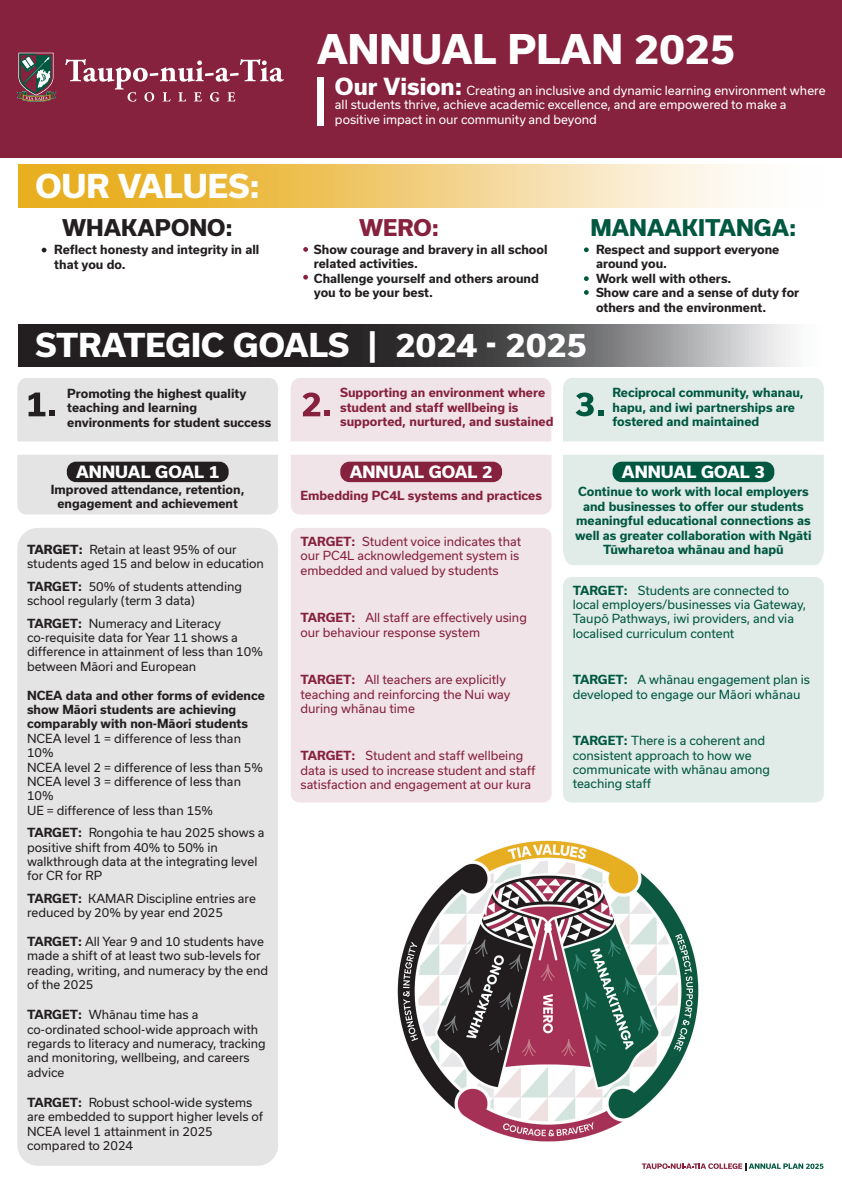
<style>
.page{position:relative;width:842px;height:1191px;background:#fff}
.page>*{position:absolute;margin:0;border:0;box-sizing:border-box;transform-origin:0 0}
.t1{font:800 39px "Usual";color:#fff}
.t2{font:800 31.4px "Usual";color:#fff}
.t3{font:800 22.5px "Usual";color:#fff}
.t4{font:800 22px "Usual";color:#005840}
.t5{font:800 22px "Usual";color:#231f20}
.t6{font:800 22px "Usual";color:#86213e}
.t7{font:800 16.2px "Usual";color:#fff}
.t8{font:12px/14.4px "Usual";color:#231f20}
.t9{font:700 12px/14.4px "Usual";color:#231f20}
.t10{font:12px/14.4px "Usual";color:#86213e}
.t11{font:12px/14.4px "Usual";color:#005840}
.t12{font:700 12px/14.4px "Usual";color:#005840;text-align:center}
.t13{font:12px/14.4px "Usual";color:#fff}
.t14{font:700 12px/14.4px "Usual";color:#86213e}
.s1{font-weight:800}
.s2{font-weight:700}
</style>
<div class="page">
<div style="left:291px;top:528px;width:261px;height:274px;background:#f0e4e8;border-radius:9px"></div>
<div style="left:291px;top:455px;width:261px;height:59px;background:#f0e4e8"></div>
<div style="left:340px;top:462px;width:162px;height:20px;background:#86213e;border-radius:9px"></div>
<div style="left:17px;top:528px;width:261px;height:637px;background:#e5e4e4;border-radius:21px"></div>
<div style="left:0;top:0;width:842px;height:158px;background:#86213e"></div>
<svg style="left:18px;top:165px;width:727px;height:42px;background:#f0cd78"></svg>
<svg style="left:18px;top:324px;width:775px;height:43px;background:#525051"></svg>
<svg style="left:642px;top:1163px;width:181px;height:7px"></svg>
<div style="left:563px;top:577px;width:261px;height:225px;background:#e1ebe8;border-radius:9px"></div>
<div style="left:563px;top:455px;width:261px;height:110px;background:#e1ebe8"></div>
<div style="left:612px;top:462px;width:162px;height:20px;background:#005840;border-radius:9px"></div>
<div style="left:17px;top:455px;width:261px;height:59px;background:#e5e4e4"></div>
<div style="left:67px;top:462px;width:162px;height:20px;background:#231f20;border-radius:9px"></div>
<div style="left:291px;top:378px;width:260px;height:63px;background:#f0e4e8"></div>
<div style="left:17px;top:378px;width:261px;height:63px;background:#e5e4e4"></div>
<div style="left:563px;top:378px;width:261px;height:63px;background:#e1ebe8"></div>
<div style="left:317px;top:77px;width:6px;height:49px;background:#fff"></div>
<svg style="left:42px;top:248px;width:4px;height:4px"></svg>
<svg style="left:584px;top:247px;width:5px;height:5px"></svg>
<svg style="left:584px;top:276px;width:5px;height:5px"></svg>
<svg style="left:584px;top:290px;width:5px;height:5px"></svg>
<svg style="left:303px;top:247px;width:5px;height:5px"></svg>
<svg style="left:303px;top:275px;width:5px;height:5px"></svg>
<svg style="left:17px;top:53px;width:40px;height:49px"></svg>
<svg style="left:65px;top:59px;width:219px;height:43px"></svg>
<img style="left:397px;top:840px;width:302px;height:302px">
<h2 class="t2" style="left:35px;top:168px;width:226px">OUR VALUES:</h2>
<h3 class="t5" style="left:62px;top:215px;width:172px">WHAKAPONO:</h3>
<h1 class="t1" style="left:317px;top:27px;width:420px">ANNUAL PLAN 2025</h1>
<h3 class="t3" style="left:335px;top:73px;width:129px">Our Vision:</h3>
<p class="t13" style="left:335px;top:83px;width:492px;text-indent:132px">Creating an inclusive and dynamic learning environment where all students thrive, achieve academic excellence, and are empowered to make a positive impact in our community and beyond</p>
<h3 class="t6" style="left:359px;top:214px;width:81px">WERO:</h3>
<h3 class="t4" style="left:590px;top:215px;width:208px">MANAAKITANGA:</h3>
<p class="t9" style="left:314px;top:242px;width:235px">Show courage and bravery in all school related activities.<br>Challenge yourself and others around you to be your best.</p>
<p class="t9" style="left:54px;top:242px;width:206px;line-height:15px">Reflect honesty and integrity in all that you do.</p>
<p class="t9" style="left:596px;top:242px;width:205px">Respect and support everyone around you.<br>Work well with others.<br>Show care and a sense of duty for others and the environment.</p>
<h2 class="t2" style="left:35px;top:327px;width:553px">STRATEGIC GOALS | 2024 - 2025</h2>
<p class="t14" style="left:340px;top:385px;width:215px">Supporting an environment where student and staff wellbeing is supported, nurtured, and sustained</p>
<p class="t9" style="left:67px;top:386px;width:205px">Promoting the highest quality teaching and learning environments for student success</p>
<p class="t12" style="left:612px;top:385px;width:193px;text-align:left">Reciprocal community, whanau, hapu, and iwi partnerships are fostered and maintained</p>
<h3 class="t7" style="left:76px;top:462px;width:145px">ANNUAL GOAL 1</h3>
<p class="t9" style="left:51px;top:483px;width:195px;line-height:14px;text-align:center">Improved attendance, retention, engagement and achievement</p>
<p class="t8" style="left:27px;top:542px;width:238px"><span class="s1">TARGET:</span> Retain at least 95% of our students aged 15 and below in education</p>
<p class="t8" style="left:27px;top:579px;width:216px"><span class="s2">TARGET:</span> 50% of students attending school regularly (term 3 data)</p>
<p class="t8" style="left:27px;top:616px;width:237px"><span class="s2">TARGET:</span> Numeracy and Literacy co-requisite data for Year 11 shows a difference in attainment of less than 10% between Māori and European</p>
<p class="t9" style="left:27px;top:688px;width:239px">NCEA data and other forms of evidence show Māori students are achieving comparably with non-Māori students</p>
<p class="t8" style="left:27px;top:731px;width:237px">NCEA level 1 = difference of less than<br>10%<br>NCEA level 2 = difference of less than 5%<br>NCEA level 3 = difference of less than<br>10%<br>UE = difference of less than 15%</p>
<p class="t8" style="left:27px;top:825px;width:239px"><span class="s2">TARGET:</span> Rongohia te hau 2025 shows a positive shift from 40% to 50% in walkthrough data at the integrating level for CR for RP</p>
<p class="t8" style="left:27px;top:891px;width:230px"><span class="s2">TARGET:</span> KAMAR Discipline entries are reduced by 20% by year end 2025</p>
<p class="t8" style="left:27px;top:934px;width:243px"><span class="s2">TARGET:</span> All Year 9 and 10 students have made a shift of at least two sub-levels for reading, writing, and numeracy by the end of the 2025</p>
<p class="t8" style="left:27px;top:1007px;width:240px"><span class="s2">TARGET:</span> Whānau time has a co-ordinated school-wide approach with regards to literacy and numeracy, tracking and monitoring, wellbeing, and careers advice</p>
<p class="t8" style="left:27px;top:1095px;width:238px"><span class="s2">TARGET:</span> Robust school-wide systems are embedded to support higher levels of<br>NCEA level 1 attainment in 2025 compared to 2024</p>
<h3 class="t7" style="left:350px;top:462px;width:145px">ANNUAL GOAL 2</h3>
<p class="t14" style="left:300px;top:488px;width:243px">Embedding PC4L systems and practices</p>
<p class="t10" style="left:300px;top:534px;width:222px"><span class="s2">TARGET:</span> Student voice indicates that our PC4L acknowledgement system is embedded and valued by students</p>
<p class="t10" style="left:300px;top:610px;width:228px"><span class="s2">TARGET:</span> All staff are effectively using our behaviour response system</p>
<p class="t10" style="left:300px;top:672px;width:211px"><span class="s2">TARGET:</span> All teachers are explicitly teaching and reinforcing the Nui way during whānau time</p>
<p class="t10" style="left:300px;top:748px;width:237px"><span class="s2">TARGET:</span> Student and staff wellbeing data is used to increase student and staff satisfaction and engagement at our kura</p>
<h3 class="t7" style="left:622px;top:462px;width:145px">ANNUAL GOAL 3</h3>
<p class="t12" style="left:575px;top:484px;width:238px">Continue to work with local employers and businesses to offer our students meaningful educational connections as well as greater collaboration with Ngāti Tūwharetoa whānau and hapū</p>
<p class="t11" style="left:573px;top:583px;width:235px"><span class="s2">TARGET:</span> Students are connected to local employers/businesses via Gateway, Taupō Pathways, iwi providers, and via localised curriculum content</p>
<p class="t11" style="left:573px;top:672px;width:239px"><span class="s2">TARGET:</span> A whānau engagement plan is developed to engage our Māori whānau</p>
<p class="t11" style="left:573px;top:733px;width:199px"><span class="s2">TARGET:</span> There is a coherent and consistent approach to how we communicate with whānau among teaching staff</p>
</div>
